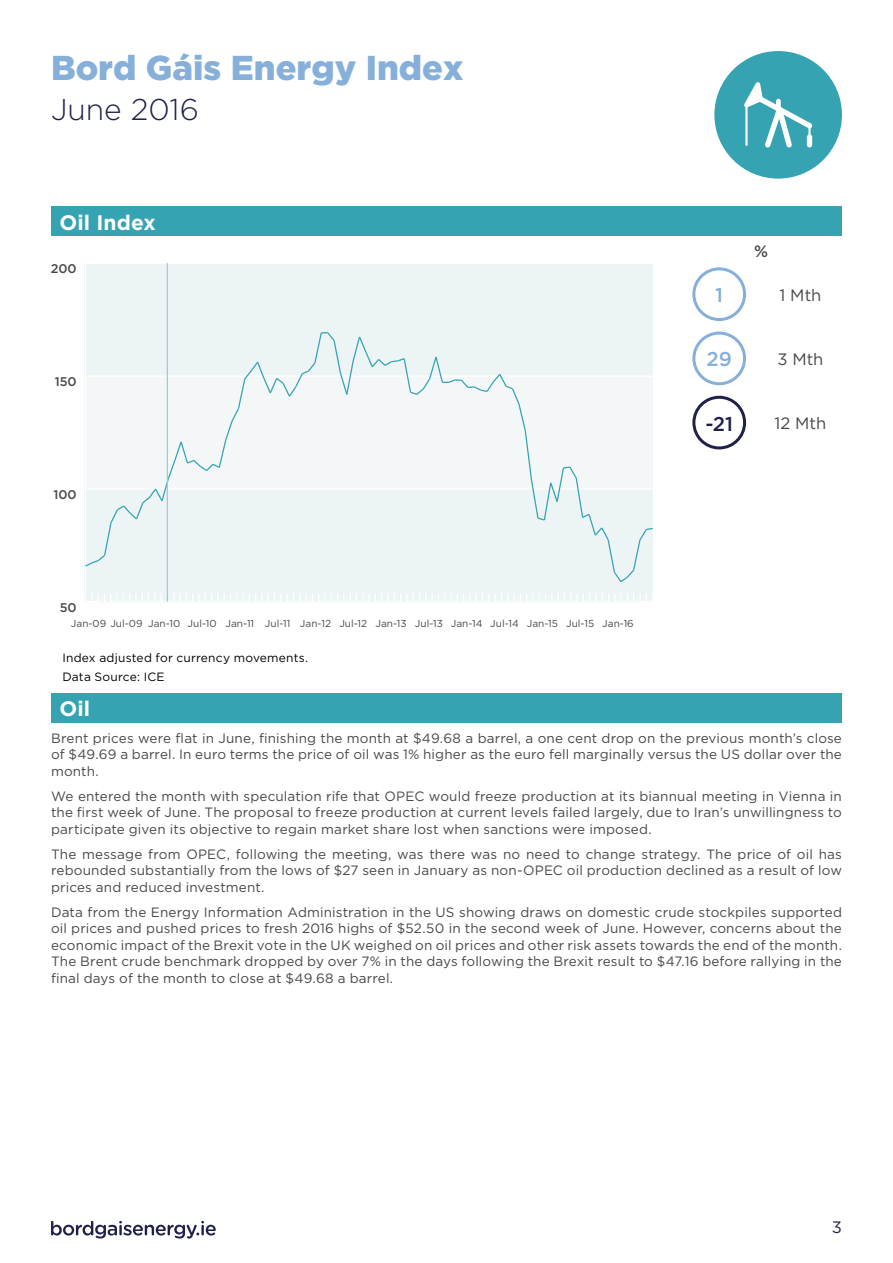
<style>
.page{position:relative;width:893px;height:1263px;background:#fff}
.page>*{position:absolute;margin:0;border:0;box-sizing:border-box;transform-origin:0 0}
.t1{font:900 34.5px "Gotham";color:#86afda}
.t2{font:300 30px "Gotham";color:#1f214a}
.t3{font:700 21px "Gotham";letter-spacing:.005em;color:#fff}
.t4{font:500 19.95px "Gotham";color:#1f214a}
.t5{font:500 19.95px "Gotham";color:#86afda}
.t6{font:16.5px "Gotham";color:#484848}
.t7{font:16.5px "Gotham";color:#1f214a}
.t8{font:500 16.5px "Gotham";color:#484848}
.t9{font:13.5px/16.5px "Gotham";letter-spacing:.01em;color:#484848;text-align:justify}
.t10{font:500 12.6px "Gotham";color:#484848}
.t11{font:12px/19.2px "Gotham";letter-spacing:.015em;color:#000}
.t12{font:10.05px "Gotham";color:#484848}
</style>
<div class="page">
<svg style="left:51px;top:1221px;width:165px;height:17px"></svg>
<div style="left:51px;top:206px;width:791px;height:30px;background:#35a3b2"></div>
<div style="left:51px;top:693px;width:791px;height:30px;background:#35a3b2"></div>
<div style="left:692px;top:396px;width:54px;height:53px;border:3px solid #1f214a;border-radius:50%"></div>
<div style="left:692px;top:267px;width:54px;height:54px;border:3px solid #86afda;border-radius:50%"></div>
<div style="left:84px;top:263px;width:569px;height:340px;background:#edf4f6"></div>
<hr style="left:167px;top:263px;width:1px;height:339px;background:#a0cbd5">
<div style="left:714px;top:51px;width:128px;height:128px;background:#35a3b2;border-radius:50%"></div>
<svg style="left:744px;top:82px;width:69px;height:66px"></svg>
<div style="left:692px;top:332px;width:54px;height:53px;border:3px solid #86afda;border-radius:50%"></div>
<h1 class="t1" style="left:51px;top:47px;width:414px">Bord Gáis Energy Index</h1>
<h2 class="t2" style="left:51px;top:90px;width:149px">June 2016</h2>
<h3 class="t3" style="left:60px;top:210px;width:98px">Oil Index</h3>
<p class="t10" style="left:51px;top:261px;width:27px">200</p>
<p class="t10" style="left:55px;top:373px;width:23px">150</p>
<p class="t10" style="left:53px;top:486px;width:25px">100</p>
<p class="t10" style="left:60px;top:599px;width:18px">50</p>
<p class="t12" style="left:71px;top:617px;width:564px">Jan-09 Jul-09 Jan-10 Jul-10 Jan-11 Jul-11 Jan-12 Jul-12 Jan-13 Jul-13 Jan-14 Jul-14 Jan-15 Jul-15 Jan-16</p>
<p class="t11" style="left:62px;top:647px;width:247px">Index adjusted for currency movements.<br>Data Source: ICE</p>
<h3 class="t3" style="left:60px;top:697px;width:32px">Oil</h3>
<h3 class="t5" style="left:715px;top:282px;width:9px">1</h3>
<h3 class="t5" style="left:706px;top:346px;width:27px">29</h3>
<p class="t8" style="left:754px;top:240px;width:16px">%</p>
<p class="t6" style="left:779px;top:286px;width:43px">1 Mth</p>
<p class="t6" style="left:777px;top:350px;width:48px">3 Mth</p>
<h3 class="t4" style="left:705px;top:410px;width:29px">-21</h3>
<p class="t6" style="left:774px;top:414px;width:53px">12 Mth</p>
<p class="t9" style="left:51px;top:729px;width:792px">Brent prices were flat in June, finishing the month at $49.68 a barrel, a one cent drop on the previous month’s close of $49.69 a barrel. In euro terms the price of oil was 1% higher as the euro fell marginally versus the US dollar over the month.</p>
<p class="t9" style="left:51px;top:787px;width:792px">We entered the month with speculation rife that OPEC would freeze production at its biannual meeting in Vienna in the first week of June. The proposal to freeze production at current levels failed largely, due to Iran’s unwillingness to participate given its objective to regain market share lost when sanctions were imposed.</p>
<p class="t9" style="left:51px;top:845px;width:792px">The message from OPEC, following the meeting, was there was no need to change strategy. The price of oil has rebounded substantially from the lows of $27 seen in January as non-OPEC oil production declined as a result of low prices and reduced investment.</p>
<p class="t9" style="left:51px;top:903px;width:792px">Data from the Energy Information Administration in the US showing draws on domestic crude stockpiles supported oil prices and pushed prices to fresh 2016 highs of $52.50 in the second week of June. However, concerns about the economic impact of the Brexit vote in the UK weighed on oil prices and other risk assets towards the end of the month.<br>The Brent crude benchmark dropped by over 7% in the days following the Brexit result to $47.16 before rallying in the final days of the month to close at $49.68 a barrel.</p>
<p class="t7" style="left:832px;top:1218px;width:12px">3</p>
</div>
